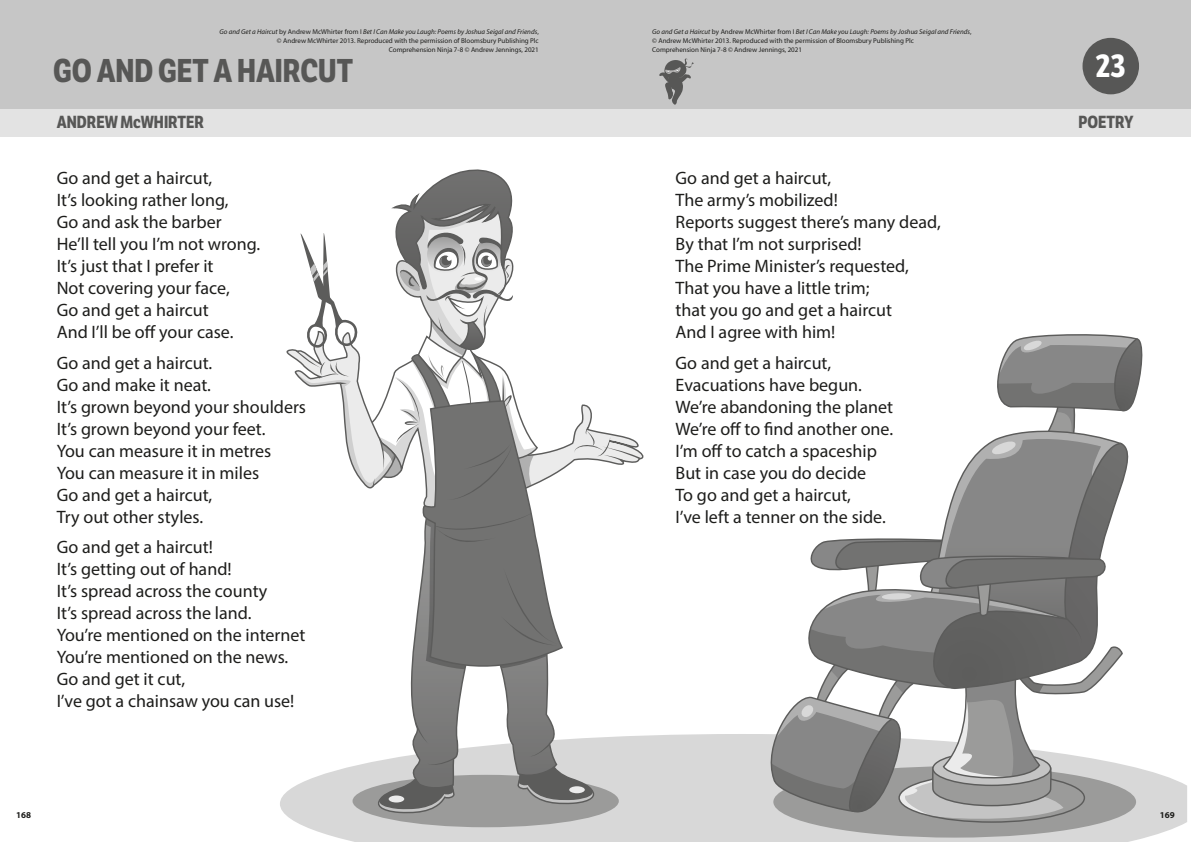
<style>
.page{position:relative;width:1191px;height:842px;background:#fff}
.page>*{position:absolute;margin:0;border:0;box-sizing:border-box;transform-origin:0 0}
.t1{font:700 32px "LFT Etica Condensed";color:#575756}
.t2{font:700 32px "LFT Etica Condensed";color:#fff}
.t3{font:18px/22px "Myriad Pro";color:#1d1d1b}
.t4{font:700 17px "LFT Etica Condensed";color:#575756}
.t5{font:700 9px "Myriad Pro";color:#1d1d1b}
.t6{font:7px/9px "Myriad Pro";color:#1d1d1b}
.s1{font-style:italic}
</style>
<div class="page">
<svg style="left:280px;top:734px;width:907px;height:108px;fill:#d8d8d8"></svg>
<div style="left:773px;top:766px;width:363px;height:72px;background:#9b9b9a;border-radius:50%"></div>
<div style="left:352px;top:775px;width:267px;height:52px;background:#9b9b9a;border-radius:50%"></div>
<svg style="left:522px;top:734px;width:81px;height:71px"></svg>
<svg style="left:369px;top:734px;width:86px;height:80px"></svg>
<svg style="left:401px;top:674px;width:157px;height:115px"></svg>
<div style="left:389px;top:795px;width:15px;height:7px;background:#ebebeb;border-radius:50%"></div>
<div style="left:569px;top:786px;width:16px;height:7px;background:#ebebeb;border-radius:50%"></div>
<svg style="left:286px;top:169px;width:358px;height:505px"></svg>
<svg style="left:762px;top:334px;width:382px;height:488px"></svg>
<div style="left:0;top:108px;width:1191px;height:29px;background:#e3e3e3"></div>
<div style="left:0;top:0;width:1191px;height:108px;background:#c6c6c6"></div>
<div style="left:1082px;top:38px;width:57px;height:56px;background:#575756;border-radius:50%"></div>
<svg style="left:659px;top:59px;width:35px;height:46px"></svg>
<p class="t6" style="left:652px;top:27px;width:321px"><span class="s1">Go and Get a Haircut</span> by Andrew McWhirter from I <span class="s1">Bet I Can Make you Laugh: Poems by Joshua Seigal and Friends</span>, © Andrew McWhirter 2013. Reproduced with the permission of Bloomsbury Publishing Plc<br>Comprehension Ninja 7-8 © Andrew Jennings, 2021</p>
<p class="t6" style="left:219px;top:27px;width:321px;text-align:right"><span class="s1">Go and Get a Haircut</span> by Andrew McWhirter from I <span class="s1">Bet I Can Make you Laugh: Poems by Joshua Seigal and Friends</span>, © Andrew McWhirter 2013. Reproduced with the permission of Bloomsbury Publishing Plc<br>Comprehension Ninja 7-8 © Andrew Jennings, 2021</p>
<h1 class="t1" style="left:53px;top:52px;width:64px">GOAND</h1>
<h1 class="t1" style="left:158px;top:52px;width:115px">GET A HAIRCUT</h1>
<h1 class="t2" style="left:1095px;top:47px;width:31px">23</h1>
<p class="t4" style="left:57px;top:112px;width:149px">ANDREW MCWHIRTER</p>
<p class="t4" style="left:1078px;top:112px;width:56px">POETRY</p>
<p class="t3" style="left:57px;top:167px;width:205px">Go and get a haircut,<br>It’s looking rather long,<br>Go and ask the barber<br>He’ll tell you I’m not wrong.<br>It’s just that I prefer it<br>Not covering your face,<br>Go and get a haircut<br>And I’ll be off your case.</p>
<p class="t3" style="left:57px;top:352px;width:251px">Go and get a haircut.<br>Go and make it neat.<br>It’s grown beyond your shoulders<br>It’s grown beyond your feet.<br>You can measure it in metres<br>You can measure it in miles<br>Go and get a haircut,<br>Try out other styles.</p>
<p class="t3" style="left:57px;top:536px;width:250px">Go and get a haircut!<br>It’s getting out of hand!<br>It’s spread across the county<br>It’s spread across the land.<br>You’re mentioned on the internet<br>You’re mentioned on the news.<br>Go and get it cut,<br>I’ve got a chainsaw you can use!</p>
<p class="t3" style="left:675px;top:167px;width:267px">Go and get a haircut,<br>The army’s mobilized!<br>Reports suggest there’s many dead,<br>By that I’m not surprised!<br>The Prime Minister’s requested,<br>That you have a little trim;<br>that you go and get a haircut<br>And I agree with him!</p>
<p class="t3" style="left:675px;top:351px;width:219px">Go and get a haircut,<br>Evacuations have begun.<br>We’re abandoning the planet<br>We’re off to find another one.<br>I’m off to catch a spaceship<br>But in case you do decide<br>To go and get a haircut,<br>I’ve left a tenner on the side.</p>
<p class="t5" style="left:16px;top:809px;width:16px">168</p>
<p class="t5" style="left:1159px;top:809px;width:16px">169</p>
</div>
